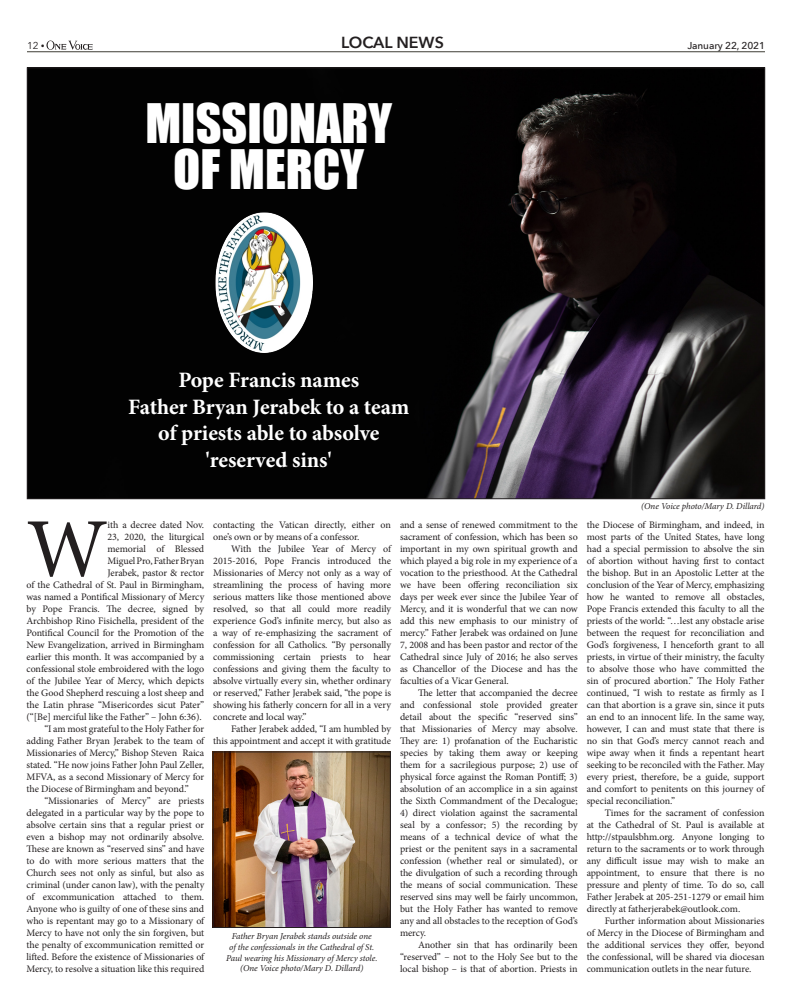
<style>
.page{position:relative;width:792px;height:1008px;background:#fff}
.page>*{position:absolute;margin:0;border:0;box-sizing:border-box;transform-origin:0 0}
.t1{font:83.8px "Minion Pro";color:#231f20}
.t2{font:50px "Impact";color:#fff}
.t3{font:700 22px "Minion Pro";letter-spacing:-.005em;color:#fff}
.t4{font:600 16px "Avenir Next";color:#231f20}
.t5{font:10px/12px "Minion Pro";letter-spacing:-.005em;color:#231f20;text-align:justify}
.t6{font:500 10px "Avenir Next";letter-spacing:-.01em;color:#231f20}
.t7{font:10px "Avenir Next";color:#231f20}
.One_Voice{font:italic 9px/10.8px "Minion Pro";letter-spacing:-.01em;color:#231f20;text-align:center}
.s1{font-family:"Minion Pro"}
</style>
<div class="page">
<img style="left:46px;top:40px;width:47px;height:10px">
<hr style="left:28px;top:51px;width:736px;height:1px;background:#3f3e36">
<img style="left:29px;top:70px;width:734px;height:427px">
<img style="left:215px;top:754px;width:174px;height:172px">
<div style="left:213px;top:752px;width:178px;height:176px;border:1px solid #231f20"></div>
<img style="left:216px;top:212px;width:97px;height:140px">
<p class="t7" style="left:27px;top:37px;width:19px">12 <span class="s1">•</span></p>
<p class="t4" style="left:341px;top:29px;width:104px">LOCAL NEWS</p>
<p class="t6" style="left:687px;top:37px;width:79px">January 22, 2021</p>
<p class="t2" style="left:145px;top:85px;width:248px">MISSIONARY</p>
<p class="t2" style="left:173px;top:131px;width:192px">OF MERCY</p>
<p class="t3" style="left:178px;top:365px;width:182px">Pope Francis names</p>
<p class="t3" style="left:128px;top:391px;width:283px">Father Bryan Jerabek to a team</p>
<p class="t3" style="left:158px;top:418px;width:223px">of priests able to absolve</p>
<p class="t3" style="left:206px;top:444px;width:128px">'reserved sins'</p>
<p class="t5" style="left:26px;top:519px;width:179px;text-align:right">ith a decree dated Nov.<br>23, 2020, the liturgical<br>memorial of Blessed<br>Miguel Pro, Father Bryan<br>Jerabek, pastor &amp; rector<br>of the Cathedral of St. Paul in Birmingham, was named a Pontifical Missionary of Mercy by Pope Francis. The decree, signed by Archbishop Rino Fisichella, president of the Pontifical Council for the Promotion of the New Evangelization, arrived in Birmingham earlier this month. It was accompanied by a confessional stole embroidered with the logo of the Jubilee Year of Mercy, which depicts the Good Shepherd rescuing a lost sheep and the Latin phrase “Misericordes sicut Pater” (“[Be] merciful like the Father” – John 6:36).</p>
<p class="t5" style="left:26px;top:723px;width:179px;text-indent:18px">“I am most grateful to the Holy Father for adding Father Bryan Jerabek to the team of Missionaries of Mercy,” Bishop Steven Raica stated. “He now joins Father John Paul Zeller, MFVA, as a second Missionary of Mercy for the Diocese of Birmingham and beyond.”</p>
<p class="t5" style="left:26px;top:795px;width:179px;text-indent:18px">“Missionaries of Mercy” are priests delegated in a particular way by the pope to absolve certain sins that a regular priest or even a bishop may not ordinarily absolve.<br>These are known as “reserved sins” and have to do with more serious matters that the Church sees not only as sinful, but also as criminal (under canon law), with the penalty of excommunication attached to them.<br>Anyone who is guilty of one of these sins and who is repentant may go to a Missionary of Mercy to have not only the sin forgiven, but the penalty of excommunication remitted or lifted. Before the existence of Missionaries of Mercy, to resolve a situation like this required</p>
<p class="t1" style="left:26px;top:493px;width:83px">W</p>
<p class="t5" style="left:213px;top:519px;width:179px">contacting the Vatican directly, either on one’s own or by means of a confessor.</p>
<p class="t5" style="left:213px;top:543px;width:179px;text-indent:18px">With the Jubilee Year of Mercy of 2015-2016, Pope Francis introduced the Missionaries of Mercy not only as a way of streamlining the process of having more serious matters like those mentioned above resolved, so that all could more readily experience God’s infinite mercy, but also as a way of re-emphasizing the sacrament of confession for all Catholics. “By personally commissioning certain priests to hear confessions and giving them the faculty to absolve virtually every sin, whether ordinary or reserved,” Father Jerabek said, “the pope is showing his fatherly concern for all in a very concrete and local way.”</p>
<p class="t5" style="left:213px;top:723px;width:179px;text-align:right">Father Jerabek added, “I am humbled by<br>this appointment and accept it with gratitude</p>
<p class="One_Voice" style="left:226px;top:931px;width:153px">Father Bryan Jerabek stands outside one<br>of the confessionals in the Cathedral of St.<br>Paul wearing his Missionary of Mercy stole. (One Voice photo/Mary D. Dillard)</p>
<p class="t5" style="left:400px;top:519px;width:179px">and a sense of renewed commitment to the sacrament of confession, which has been so important in my own spiritual growth and which played a big role in my experience of a vocation to the priesthood. At the Cathedral we have been offering reconciliation six days per week ever since the Jubilee Year of Mercy, and it is wonderful that we can now add this new emphasis to our ministry of mercy.” Father Jerabek was ordained on June 7, 2008 and has been pastor and rector of the Cathedral since July of 2016; he also serves as Chancellor of the Diocese and has the faculties of a Vicar General.</p>
<p class="t5" style="left:400px;top:687px;width:179px;text-indent:18px">The letter that accompanied the decree and confessional stole provided greater detail about the specific “reserved sins” that Missionaries of Mercy may absolve.<br>They are: 1) profanation of the Eucharistic species by taking them away or keeping them for a sacrilegious purpose; 2) use of physical force against the Roman Pontiff; 3) absolution of an accomplice in a sin against the Sixth Commandment of the Decalogue;</p>
<p class="t5" style="left:400px;top:807px;width:179px">4) direct violation against the sacramental seal by a confessor; 5) the recording by means of a technical device of what the priest or the penitent says in a sacramental confession (whether real or simulated), or the divulgation of such a recording through the means of social communication. These reserved sins may well be fairly uncommon, but the Holy Father has wanted to remove any and all obstacles to the reception of God’s mercy.</p>
<p class="t5" style="left:400px;top:939px;width:179px;text-indent:18px">Another sin that has ordinarily been “reserved” – not to the Holy See but to the local bishop – is that of abortion. Priests in</p>
<p class="One_Voice" style="left:641px;top:500px;width:125px">(One Voice photo/Mary D. Dillard)</p>
<p class="t5" style="left:587px;top:519px;width:179px">the Diocese of Birmingham, and indeed, in most parts of the United States, have long had a special permission to absolve the sin of abortion without having first to contact the bishop. But in an Apostolic Letter at the conclusion of the Year of Mercy, emphasizing how he wanted to remove all obstacles, Pope Francis extended this faculty to all the priests of the world: “…lest any obstacle arise between the request for reconciliation and God’s forgiveness, I henceforth grant to all priests, in virtue of their ministry, the faculty to absolve those who have committed the sin of procured abortion.” The Holy Father continued, “I wish to restate as firmly as I can that abortion is a grave sin, since it puts an end to an innocent life. In the same way, however, I can and must state that there is no sin that God’s mercy cannot reach and wipe away when it finds a repentant heart seeking to be reconciled with the Father. May every priest, therefore, be a guide, support and comfort to penitents on this journey of special reconciliation.”</p>
<p class="t5" style="left:587px;top:807px;width:179px;text-indent:18px">Times for the sacrament of confession at the Cathedral of St. Paul is available at http://stpaulsbhm.org. Anyone longing to return to the sacraments or to work through any difficult issue may wish to make an appointment, to ensure that there is no pressure and plenty of time. To do so, call Father Jerabek at 205-251-1279 or email him directly at fatherjerabek@outlook.com.</p>
<p class="t5" style="left:587px;top:915px;width:179px;text-indent:18px">Further information about Missionaries of Mercy in the Diocese of Birmingham and the additional services they offer, beyond the confessional, will be shared via diocesan communication outlets in the near future.</p>
</div>
